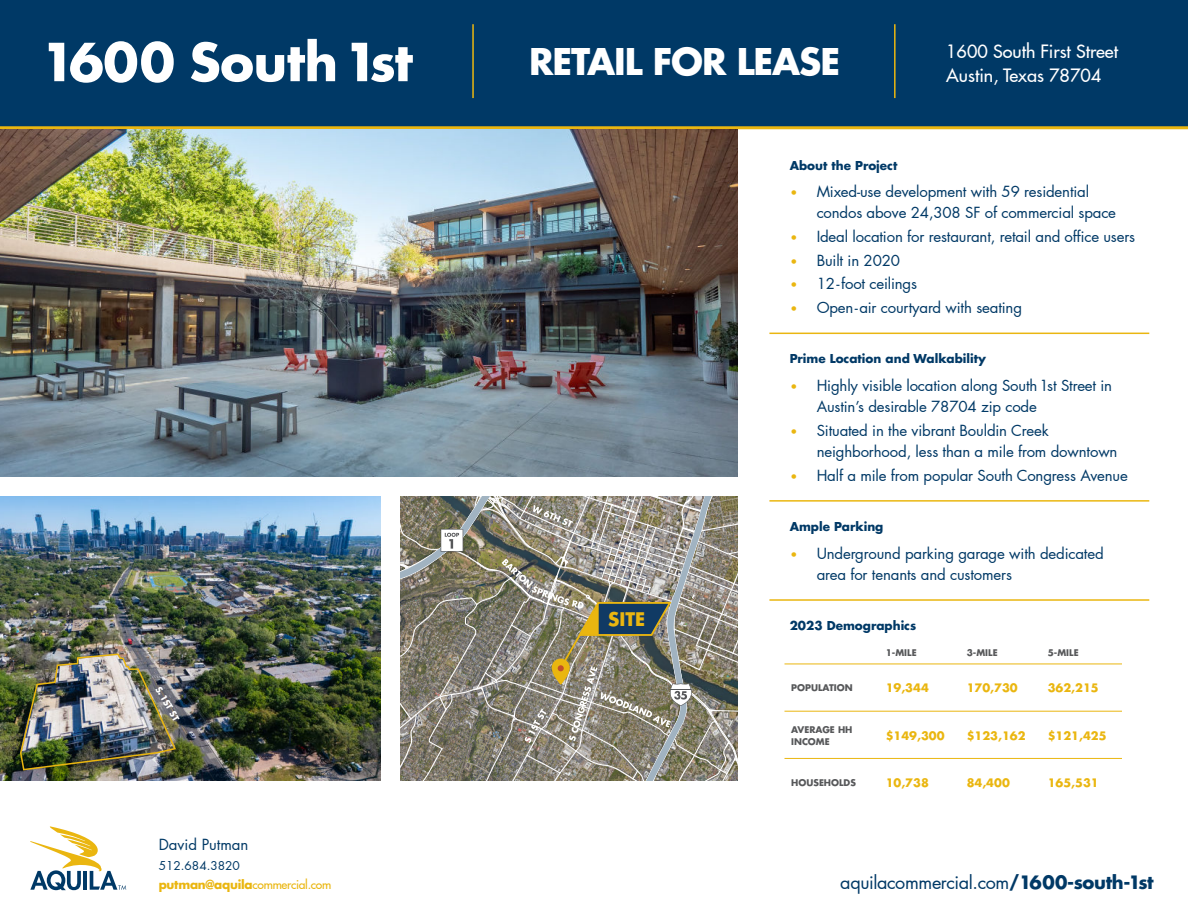
<style>
.page{position:relative;width:1188px;height:918px;background:#fff}
.page>*{position:absolute;margin:0;border:0;box-sizing:border-box;transform-origin:0 0}
.t1{font:700 51px "Futura LT Pro";letter-spacing:-.01em;color:#fff}
.t2{font:700 36px "Futura LT Pro";letter-spacing:-.03em;color:#fff}
.t3{font:700 18.3px "Futura LT Pro";color:#eab610}
.t4{font:500 18px "Futura LT Pro";color:#fff}
.t5{font:18px "Futura LT Pro";letter-spacing:-.02em;color:#003966}
.t6{font:15px/21px "Futura LT Pro";letter-spacing:-.01em;color:#003966}
.t7{font:700 12px "Futura LT Pro";color:#003966}
.t8{font:500 12px/19.5px "Futura LT Pro";letter-spacing:-.02em;color:#eab610}
.t9{font:700 11.4px "Futura LT Pro";color:#eab610}
.t10{font:700 9px/12px "Futura LT Pro";color:#57585a}
.t11{font:700 8.7px "Futura LT Pro";color:#fff}
.s1{font-weight:400;color:#003966}
.s2{font-weight:700}
.s3{font-weight:700;font-size:12px;color:#eab610}
</style>
<div class="page">
<div style="left:0;top:0;width:1188px;height:129px;background:#003966"></div>
<hr style="left:472px;top:24px;width:2px;height:74px;background:#eab610">
<hr style="left:894px;top:24px;width:2px;height:74px;background:#eab610">
<svg style="left:30px;top:826px;width:96px;height:64px"></svg>
<img style="left:0;top:129px;width:738px;height:348px">
<hr style="left:769px;top:333px;width:380px;height:1px;background:#eab610">
<hr style="left:769px;top:500px;width:380px;height:2px;background:#eab610">
<hr style="left:769px;top:599px;width:380px;height:2px;background:#eab610">
<img style="left:0;top:497px;width:380px;height:284px">
<hr style="left:784px;top:664px;width:95px;height:1px;background:#eab610">
<hr style="left:879px;top:664px;width:81px;height:1px;background:#eab610">
<hr style="left:960px;top:664px;width:81px;height:1px;background:#eab610">
<hr style="left:1041px;top:664px;width:81px;height:1px;background:#eab610">
<hr style="left:784px;top:711px;width:95px;height:1px;background:#eab610">
<hr style="left:879px;top:711px;width:81px;height:1px;background:#eab610">
<hr style="left:960px;top:711px;width:81px;height:1px;background:#eab610">
<hr style="left:1041px;top:711px;width:81px;height:1px;background:#eab610">
<hr style="left:784px;top:758px;width:95px;height:1px;background:#eab610">
<hr style="left:879px;top:758px;width:81px;height:1px;background:#eab610">
<hr style="left:960px;top:758px;width:81px;height:1px;background:#eab610">
<hr style="left:1041px;top:758px;width:81px;height:1px;background:#eab610">
<img style="left:400px;top:497px;width:338px;height:284px">
<img style="left:19px;top:653px;width:158px;height:118px">
<h1 class="t1" style="left:41px;top:39px;width:374px">1600 South 1st</h1>
<p class="t4" style="left:946px;top:42px;width:173px">1600 South First Street</p>
<h2 class="t2" style="left:529px;top:45px;width:313px">RETAIL FOR LEASE</h2>
<p class="t4" style="left:946px;top:67px;width:156px">Austin, Texas 78704</p>
<p class="t11" style="left:162px;top:685px;width:39px;rotate:60deg">S.1ST ST</p>
<p class="t6" style="left:159px;top:836px;width:91px">David Putman</p>
<p class="t8" style="left:159px;top:856px;width:174px"><span class="s1">512.684.3820 </span><span class="s2">putman@aquila</span>commercial.com</p>
<p class="t3" style="left:608px;top:609px;width:39px">SITE</p>
<p class="t7" style="left:790px;top:159px;width:109px">About the Project</p>
<p class="t6" style="left:817px;top:182px;width:301px;text-indent:-27px"><span class="s3">•</span> Mixed-use development with 59 residential condos above 24,308 SF of commercial space</p>
<p class="t6" style="left:790px;top:226px;width:347px"><span class="s3">•</span> Ideal location for restaurant, retail and office users</p>
<p class="t6" style="left:790px;top:251px;width:112px"><span class="s3">•</span> Built in 2020</p>
<p class="t6" style="left:790px;top:275px;width:129px"><span class="s3">•</span> 12-foot ceilings</p>
<p class="t6" style="left:790px;top:298px;width:234px"><span class="s3">•</span> Open-air courtyard with seating</p>
<p class="t7" style="left:790px;top:353px;width:198px">Prime Location and Walkability</p>
<p class="t6" style="left:817px;top:376px;width:297px;text-indent:-27px"><span class="s3">•</span> Highly visible location along South 1st Street in<br>Austin’s desirable 78704 zip code</p>
<p class="t6" style="left:817px;top:421px;width:302px;text-indent:-27px"><span class="s3">•</span> Situated in the vibrant Bouldin Creek neighborhood, less than a mile from downtown</p>
<p class="t6" style="left:790px;top:466px;width:340px"><span class="s3">•</span> Half a mile from popular South Congress Avenue</p>
<p class="t7" style="left:790px;top:521px;width:95px">Ample Parking</p>
<p class="t6" style="left:817px;top:544px;width:289px;text-indent:-27px"><span class="s3">•</span> Underground parking garage with dedicated area for tenants and customers</p>
<p class="t7" style="left:790px;top:620px;width:128px">2023 Demographics</p>
<p class="t10" style="left:886px;top:647px;width:32px">1-MILE</p>
<p class="t10" style="left:967px;top:647px;width:32px">3-MILE</p>
<p class="t10" style="left:1048px;top:647px;width:32px">5-MILE</p>
<p class="t10" style="left:791px;top:683px;width:63px">POPULATION</p>
<p class="t9" style="left:886px;top:682px;width:45px">19,344</p>
<p class="t9" style="left:967px;top:682px;width:52px">170,730</p>
<p class="t9" style="left:1048px;top:682px;width:52px">362,215</p>
<p class="t10" style="left:791px;top:724px;width:63px">AVERAGE HH<br>INCOME</p>
<p class="t9" style="left:886px;top:730px;width:60px">$149,300</p>
<p class="t9" style="left:967px;top:730px;width:60px">$123,162</p>
<p class="t9" style="left:1048px;top:730px;width:60px">$121,425</p>
<p class="t10" style="left:791px;top:777px;width:66px">HOUSEHOLDS</p>
<p class="t9" style="left:886px;top:777px;width:45px">10,738</p>
<p class="t9" style="left:967px;top:777px;width:45px">84,400</p>
<p class="t9" style="left:1048px;top:777px;width:52px">165,531</p>
<p class="t5" style="left:840px;top:874px;width:315px">aquilacommercial.com<span class="s2">/1600-south-1st</span></p>
</div>
